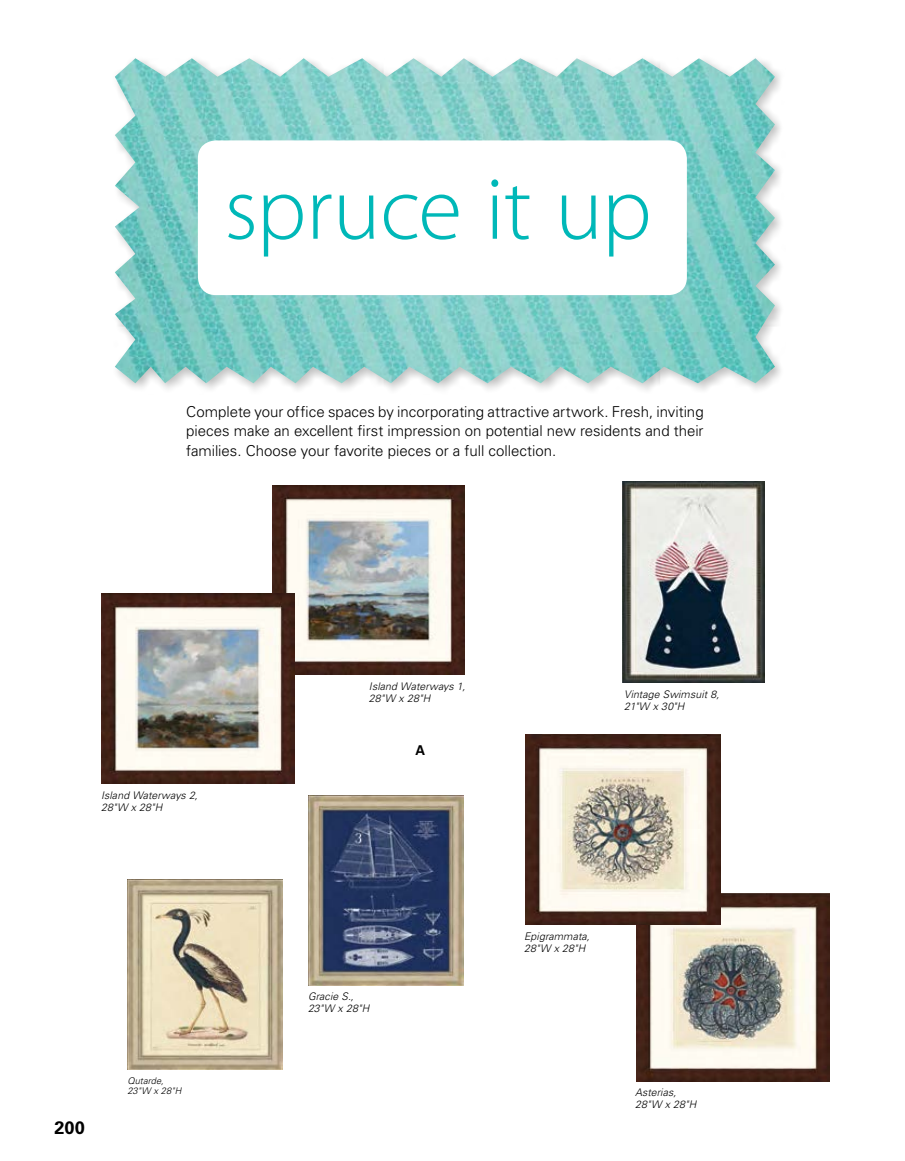
<style>
.page{position:relative;width:905px;height:1161px;background:#fff}
.page>*{position:absolute;margin:0;border:0;box-sizing:border-box;transform-origin:0 0}
.t1{font:300 90px "Myriad Pro";letter-spacing:-.005em;color:#00b8b8}
.t2{font:700 18px "Univers LT Std";color:#000}
.t3{font:300 15px/19.5px "Univers LT Std";color:#000;text-align:justify}
.t4{font:700 13.5px "Univers LT Std";color:#000}
.t5{font:italic 300 10.5px/12px "Univers LT Std";letter-spacing:.01em;color:#000}
.t6{font:italic 300 9.3px/10.5px "Univers LT Std";letter-spacing:.015em;color:#000}
</style>
<div class="page">
<img style="left:636px;top:893px;width:193px;height:189px">
<img style="left:525px;top:734px;width:195px;height:190px">
<img style="left:272px;top:485px;width:192px;height:190px">
<img style="left:101px;top:594px;width:194px;height:190px">
<img style="left:622px;top:481px;width:142px;height:202px">
<img style="left:127px;top:880px;width:156px;height:190px">
<img style="left:308px;top:796px;width:155px;height:190px">
<div style="left:111px;top:55px;width:675px;height:339px;background:#000;opacity:.25"></div>
<img style="left:115px;top:58px;width:660px;height:325px">
<div style="left:198px;top:140px;width:489px;height:155px;background:#fff;border-radius:18px"></div>
<h1 class="t1" style="left:224px;top:159px;width:429px">spruce it up</h1>
<p class="t3" style="left:186px;top:402px;width:519px">Complete your office spaces by incorporating attractive artwork. Fresh, inviting pieces make an excellent first impression on potential new residents and their families. Choose your favorite pieces or a full collection.</p>
<p class="t5" style="left:101px;top:789px;width:98px">Island Waterways 2,<br>28"W x 28"H</p>
<p class="t2" style="left:54px;top:1117px;width:32px">200</p>
<p class="t6" style="left:127px;top:1075px;width:56px">Qutarde,<br>23"W x 28"H</p>
<p class="t5" style="left:369px;top:680px;width:98px">Island Waterways 1,<br>28"W x 28"H</p>
<p class="t4" style="left:415px;top:742px;width:9px">a</p>
<p class="t5" style="left:624px;top:688px;width:97px">Vintage Swimsuit 8,<br>21"W x 30"H</p>
<p class="t5" style="left:308px;top:990px;width:63px">Gracie S.,<br>23"W x 28"H</p>
<p class="t5" style="left:524px;top:930px;width:67px">Epigrammata,<br>28"W x 28"H</p>
<p class="t5" style="left:635px;top:1086px;width:63px">Asterias,<br>28"W x 28"H</p>
</div>
